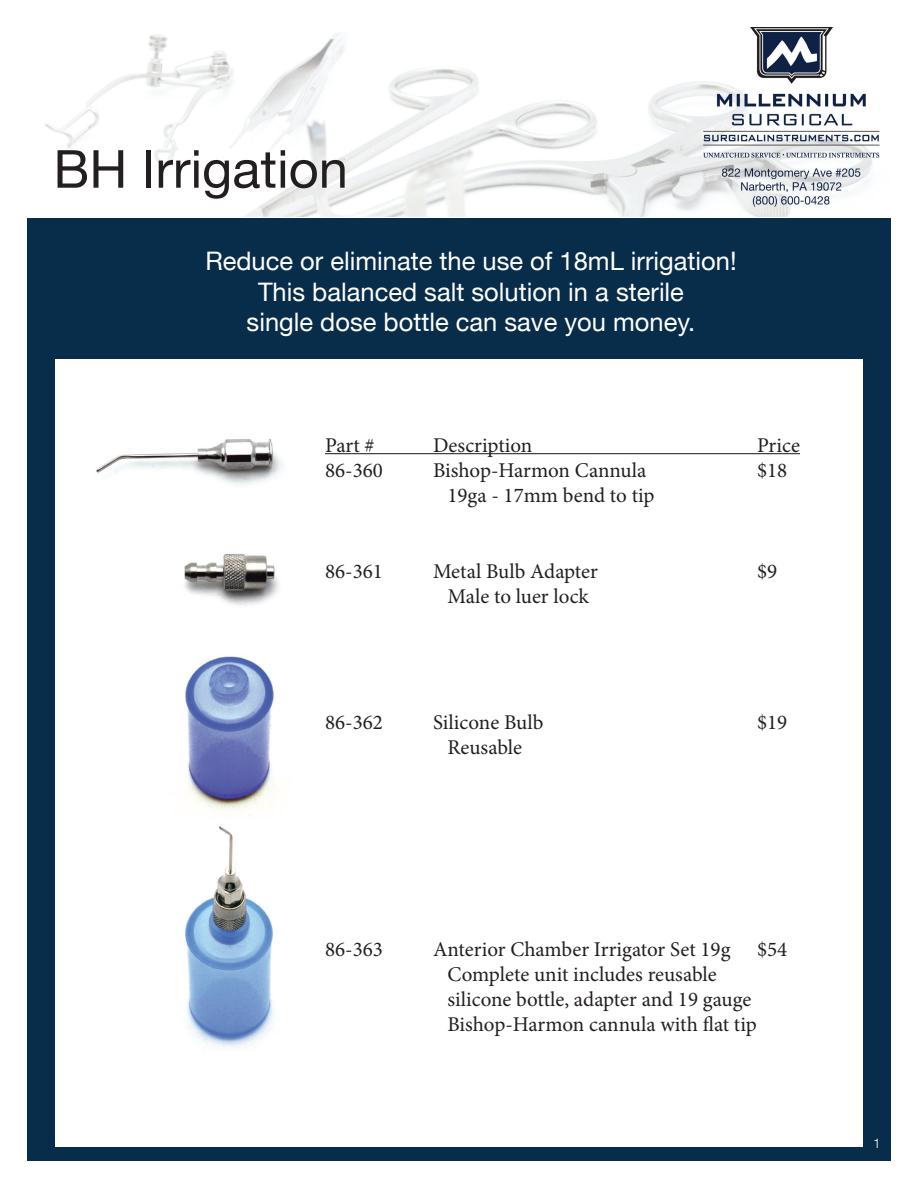
<style>
.page{position:relative;width:918px;height:1188px;background:#fff}
.page>*{position:absolute;margin:0;border:0;box-sizing:border-box;transform-origin:0 0}
.t1{font:52.5px "Helvetica Neue LT";color:#231f20}
.t2{font:25.5px/30.6px "Helvetica Neue LT";color:#fff;text-align:center}
.t3{font:21px/25.2px "Minion Pro";color:#231f20}
.t4{font:300 13.5px "Helvetica Neue LT";color:#fff}
</style>
<div class="page">
<div style="left:27px;top:218px;width:864px;height:943px;background:#072d4b"></div>
<div style="left:55px;top:227px;width:808px;height:920px;background:#fff"></div>
<img style="left:45px;top:27px;width:835px;height:190px">
<div style="left:51px;top:225px;width:820px;height:134px;background:#072d4b"></div>
<img style="left:96px;top:439px;width:187px;height:609px">
<hr style="left:325px;top:453px;width:475px;height:1px;background:#231f20">
<h1 class="t1" style="left:53px;top:138px;width:296px">BH Irrigation</h1>
<p class="t2" style="left:205px;top:245px;width:533px">Reduce or eliminate the use of 18mL irrigation!<br>This balanced salt solution in a sterile<br>single dose bottle can save you money.</p>
<p class="t3" style="left:325px;top:432px;width:51px">Part #</p>
<p class="t3" style="left:433px;top:432px;width:101px">Description</p>
<p class="t3" style="left:757px;top:432px;width:44px">Price</p>
<p class="t3" style="left:325px;top:458px;width:59px">86-360</p>
<p class="t3" style="left:433px;top:458px;width:215px">Bishop-Harmon Cannula</p>
<p class="t3" style="left:757px;top:458px;width:32px">$18</p>
<p class="t3" style="left:447px;top:483px;width:209px">19ga - 17mm bend to tip</p>
<p class="t3" style="left:325px;top:558px;width:59px">86-361</p>
<p class="t3" style="left:433px;top:558px;width:166px">Metal Bulb Adapter</p>
<p class="t3" style="left:757px;top:558px;width:22px">$9</p>
<p class="t3" style="left:447px;top:584px;width:143px">Male to luer lock</p>
<p class="t3" style="left:325px;top:710px;width:59px">86-362</p>
<p class="t3" style="left:433px;top:710px;width:112px">Silicone Bulb</p>
<p class="t3" style="left:757px;top:710px;width:32px">$19</p>
<p class="t3" style="left:447px;top:735px;width:76px">Reusable</p>
<p class="t3" style="left:325px;top:936px;width:59px">86-363</p>
<p class="t3" style="left:433px;top:936px;width:299px">Anterior Chamber Irrigator Set 19g</p>
<p class="t3" style="left:757px;top:936px;width:32px">$54</p>
<p class="t3" style="left:447px;top:962px;width:311px">Complete unit includes reusable silicone bottle, adapter and 19 gauge<br>Bishop-Harmon cannula with flat tip</p>
<p class="t4" style="left:873px;top:1135px;width:9px">1</p>
</div>
